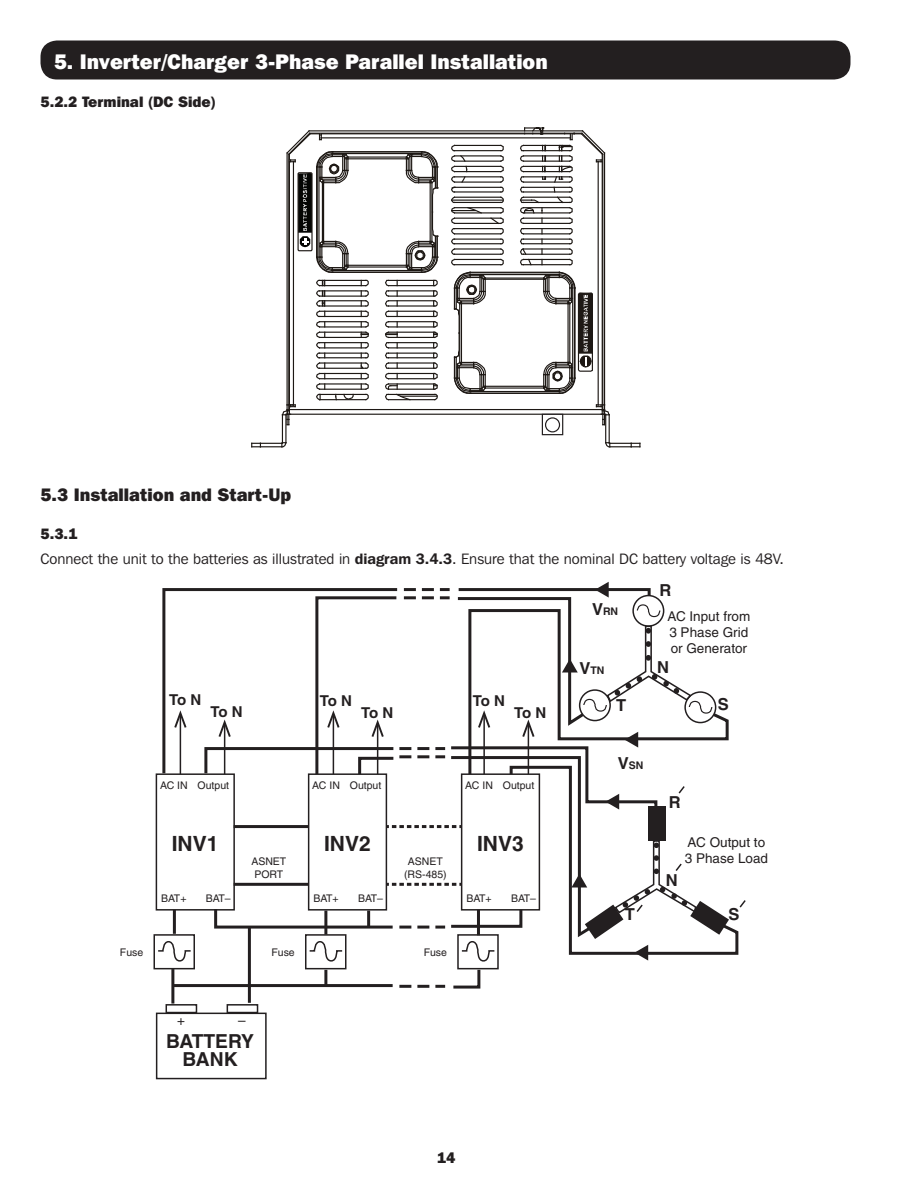
<style>
.page{position:relative;width:918px;height:1188px;background:#fff}
.page>*{position:absolute;margin:0;border:0;box-sizing:border-box;transform-origin:0 0}
.t1{font:800 21px "Franklin Gothic IT Cby BT";color:#fff}
.t2{font:700 21px "Helvetica";color:#231f20}
.t3{font:700 19.35px/18px "Helvetica";color:#231f20;text-align:center}
.t4{font:800 18px "Franklin Gothic IT Cby BT";color:#231f20}
.t5{font:700 16.5px "Helvetica";color:#231f20}
.t6{font:15px "Franklin Gothic IT Cby BT";color:#231f20}
.t7{font:800 15px "Franklin Gothic IT Cby BT";color:#231f20}
.t8{font:700 15px "Helvetica";letter-spacing:-.08em;color:#231f20}
.t9{font:13.5px/16.2px "Helvetica";color:#231f20}
.t10{font:10.5px/12.6px "Helvetica";color:#231f20}
.t11{font:700 10.5px "Helvetica";color:#231f20}
.s1{font-weight:600}
.s2{font-size:16.5px}
</style>
<div class="page">
<div style="left:40px;top:40px;width:810px;height:40px;background:#231f20;border-radius:16px"></div>
<hr style="left:485px;top:279px;width:59px;height:1px;background:#1d1814">
<hr style="left:485px;top:386px;width:59px;height:1px;background:#1d1814">
<hr style="left:485px;top:277px;width:59px;height:2px;background:#1d1814">
<hr style="left:485px;top:387px;width:59px;height:2px;background:#1d1814">
<hr style="left:470px;top:391px;width:89px;height:1px;background:#1d1814">
<hr style="left:470px;top:274px;width:89px;height:1px;background:#1d1814">
<hr style="left:470px;top:272px;width:89px;height:1px;background:#1d1814">
<hr style="left:470px;top:393px;width:89px;height:1px;background:#1d1814">
<hr style="left:348px;top:265px;width:58px;height:1px;background:#1d1814">
<hr style="left:348px;top:158px;width:58px;height:1px;background:#1d1814">
<hr style="left:348px;top:156px;width:58px;height:2px;background:#1d1814">
<hr style="left:348px;top:266px;width:58px;height:2px;background:#1d1814">
<hr style="left:332px;top:153px;width:89px;height:1px;background:#1d1814">
<hr style="left:332px;top:270px;width:89px;height:1px;background:#1d1814">
<hr style="left:332px;top:272px;width:89px;height:1px;background:#1d1814">
<hr style="left:332px;top:151px;width:89px;height:1px;background:#1d1814">
<hr style="left:309px;top:130px;width:274px;height:1px;background:#1d1814">
<hr style="left:604px;top:153px;width:1px;height:252px;background:#1d1814">
<hr style="left:602px;top:162px;width:1px;height:243px;background:#1d1814">
<hr style="left:598px;top:162px;width:1px;height:243px;background:#1d1814">
<hr style="left:321px;top:137px;width:249px;height:1px;background:#1d1814">
<hr style="left:289px;top:409px;width:313px;height:1px;background:#1d1814">
<hr style="left:320px;top:285px;width:46px;height:1px;background:#1d1814">
<hr style="left:320px;top:280px;width:46px;height:1px;background:#1d1814">
<hr style="left:320px;top:296px;width:46px;height:1px;background:#1d1814">
<hr style="left:320px;top:290px;width:46px;height:1px;background:#1d1814">
<hr style="left:320px;top:305px;width:46px;height:2px;background:#1d1814">
<hr style="left:320px;top:300px;width:46px;height:1px;background:#1d1814">
<hr style="left:320px;top:316px;width:46px;height:1px;background:#1d1814">
<hr style="left:320px;top:311px;width:46px;height:1px;background:#1d1814">
<hr style="left:320px;top:326px;width:46px;height:2px;background:#1d1814">
<hr style="left:320px;top:321px;width:46px;height:1px;background:#1d1814">
<hr style="left:320px;top:337px;width:46px;height:1px;background:#1d1814">
<hr style="left:320px;top:332px;width:46px;height:1px;background:#1d1814">
<hr style="left:320px;top:347px;width:46px;height:1px;background:#1d1814">
<hr style="left:320px;top:342px;width:46px;height:1px;background:#1d1814">
<hr style="left:320px;top:357px;width:46px;height:1px;background:#1d1814">
<hr style="left:320px;top:353px;width:46px;height:1px;background:#1d1814">
<hr style="left:320px;top:368px;width:46px;height:1px;background:#1d1814">
<hr style="left:320px;top:362px;width:46px;height:2px;background:#1d1814">
<hr style="left:320px;top:378px;width:46px;height:1px;background:#1d1814">
<hr style="left:320px;top:373px;width:46px;height:1px;background:#1d1814">
<hr style="left:320px;top:389px;width:46px;height:1px;background:#1d1814">
<hr style="left:320px;top:383px;width:46px;height:2px;background:#1d1814">
<hr style="left:320px;top:399px;width:46px;height:1px;background:#1d1814">
<svg style="left:360px;top:279px;width:9px;height:122px"></svg>
<hr style="left:320px;top:394px;width:46px;height:1px;background:#1d1814">
<hr style="left:289px;top:414px;width:313px;height:1px;background:#1d1814">
<hr style="left:321px;top:133px;width:249px;height:1px;background:#1d1814">
<svg style="left:596px;top:404px;width:44px;height:44px"></svg>
<svg style="left:451px;top:144px;width:54px;height:250px"></svg>
<svg style="left:384px;top:151px;width:55px;height:250px"></svg>
<svg style="left:519px;top:127px;width:87px;height:268px"></svg>
<svg style="left:251px;top:130px;width:103px;height:318px"></svg>
<svg style="left:545px;top:419px;width:16px;height:14px"></svg>
<div style="left:542px;top:414px;width:21px;height:21px;border:1px solid #231f20"></div>
<div style="left:546px;top:418px;width:14px;height:14px;background:#fff;border-radius:50%"></div>
<div style="left:545px;top:417px;width:15px;height:15px;border:1px solid #231f20;border-radius:50%"></div>
<div style="left:156px;top:773px;width:79px;height:138px;border:2px solid #231f20"></div>
<div style="left:156px;top:1013px;width:111px;height:66px;border:2px solid #231f20"></div>
<div style="left:153px;top:934px;width:42px;height:35px;border:2px solid #231f20"></div>
<svg style="left:158px;top:941px;width:33px;height:21px"></svg>
<div style="left:166px;top:1004px;width:31px;height:9px;border:2px solid #231f20"></div>
<div style="left:227px;top:1004px;width:31px;height:9px;border:2px solid #231f20"></div>
<svg style="left:161px;top:588px;width:42px;height:188px"></svg>
<hr style="left:180px;top:716px;width:1px;height:58px;background:#231f20">
<svg style="left:174px;top:710px;width:13px;height:18px"></svg>
<hr style="left:173px;top:910px;width:3px;height:24px;background:#231f20">
<hr style="left:171px;top:969px;width:3px;height:35px;background:#231f20">
<hr style="left:248px;top:927px;width:3px;height:76px;background:#231f20">
<hr style="left:173px;top:984px;width:220px;height:3px;background:#231f20">
<svg style="left:739px;top:900px;width:7px;height:8px"></svg>
<svg style="left:203px;top:582px;width:526px;height:408px"></svg>
<p class="t1" style="left:54px;top:48px;width:495px">5. Inverter/Charger 3-Phase Parallel Installation</p>
<p class="t7" style="left:40px;top:92px;width:177px">5.2.2 Terminal (DC Side)</p>
<p class="t4" style="left:40px;top:483px;width:253px">5.3 Installation and Start-Up</p>
<p class="t7" style="left:40px;top:524px;width:38px">5.3.1</p>
<p class="t6" style="left:40px;top:549px;width:745px">Connect the unit to the batteries as illustrated in <span class="s1">diagram 3.4.3</span>. Ensure that the nominal DC battery voltage is 48V.</p>
<p class="t5" style="left:659px;top:580px;width:13px">R</p>
<p class="t11" style="left:592px;top:605px;width:28px"><span class="s2">V</span>RN</p>
<p class="t9" style="left:667px;top:608px;width:84px">AC Input from<br>3 Phase Grid or Generator</p>
<p class="t11" style="left:580px;top:664px;width:27px"><span class="s2">V</span>TN</p>
<p class="t5" style="left:657px;top:657px;width:13px">N</p>
<p class="t8" style="left:169px;top:691px;width:34px">To N</p>
<p class="t8" style="left:210px;top:703px;width:34px">To N</p>
<p class="t8" style="left:320px;top:692px;width:34px">To N</p>
<p class="t8" style="left:361px;top:704px;width:34px">To N</p>
<p class="t8" style="left:473px;top:692px;width:34px">To N</p>
<p class="t8" style="left:514px;top:704px;width:34px">To N</p>
<p class="t5" style="left:616px;top:695px;width:12px">T</p>
<p class="t5" style="left:718px;top:694px;width:13px">S</p>
<p class="t11" style="left:618px;top:759px;width:27px"><span class="s2">V</span>SN</p>
<p class="t10" style="left:160px;top:779px;width:29px">AC IN</p>
<p class="t10" style="left:198px;top:779px;width:33px">Output</p>
<p class="t10" style="left:312px;top:779px;width:29px">AC IN</p>
<p class="t10" style="left:350px;top:779px;width:33px">Output</p>
<p class="t10" style="left:465px;top:779px;width:29px">AC IN</p>
<p class="t10" style="left:503px;top:779px;width:33px">Output</p>
<p class="t5" style="left:669px;top:792px;width:13px">R</p>
<p class="t2" style="left:172px;top:831px;width:48px">INV1</p>
<p class="t2" style="left:324px;top:831px;width:48px">INV2</p>
<p class="t10" style="left:251px;top:855px;width:37px">ASNET<br>PORT</p>
<p class="t10" style="left:404px;top:855px;width:44px;text-align:center">ASNET (RS-485)</p>
<p class="t2" style="left:477px;top:831px;width:48px">INV3</p>
<p class="t5" style="left:666px;top:870px;width:13px">N</p>
<p class="t9" style="left:685px;top:834px;width:85px">AC Output to<br>3 Phase Load</p>
<p class="t10" style="left:161px;top:892px;width:27px">BAT+</p>
<p class="t10" style="left:206px;top:892px;width:27px">BAT–</p>
<p class="t10" style="left:314px;top:892px;width:27px">BAT+</p>
<p class="t10" style="left:358px;top:892px;width:27px">BAT–</p>
<p class="t10" style="left:466px;top:892px;width:27px">BAT+</p>
<p class="t10" style="left:511px;top:892px;width:27px">BAT–</p>
<p class="t5" style="left:625px;top:904px;width:12px">T</p>
<p class="t5" style="left:728px;top:904px;width:13px">S</p>
<p class="t10" style="left:120px;top:946px;width:25px">Fuse</p>
<p class="t10" style="left:271px;top:946px;width:25px">Fuse</p>
<p class="t10" style="left:424px;top:946px;width:25px">Fuse</p>
<p class="t9" style="left:177px;top:1012px;width:9px">+</p>
<p class="t9" style="left:238px;top:1012px;width:9px">–</p>
<p class="t3" style="left:166px;top:1032px;width:89px">BATTERY<br>BANK</p>
<p class="t7" style="left:437px;top:1148px;width:20px">14</p>
</div>
